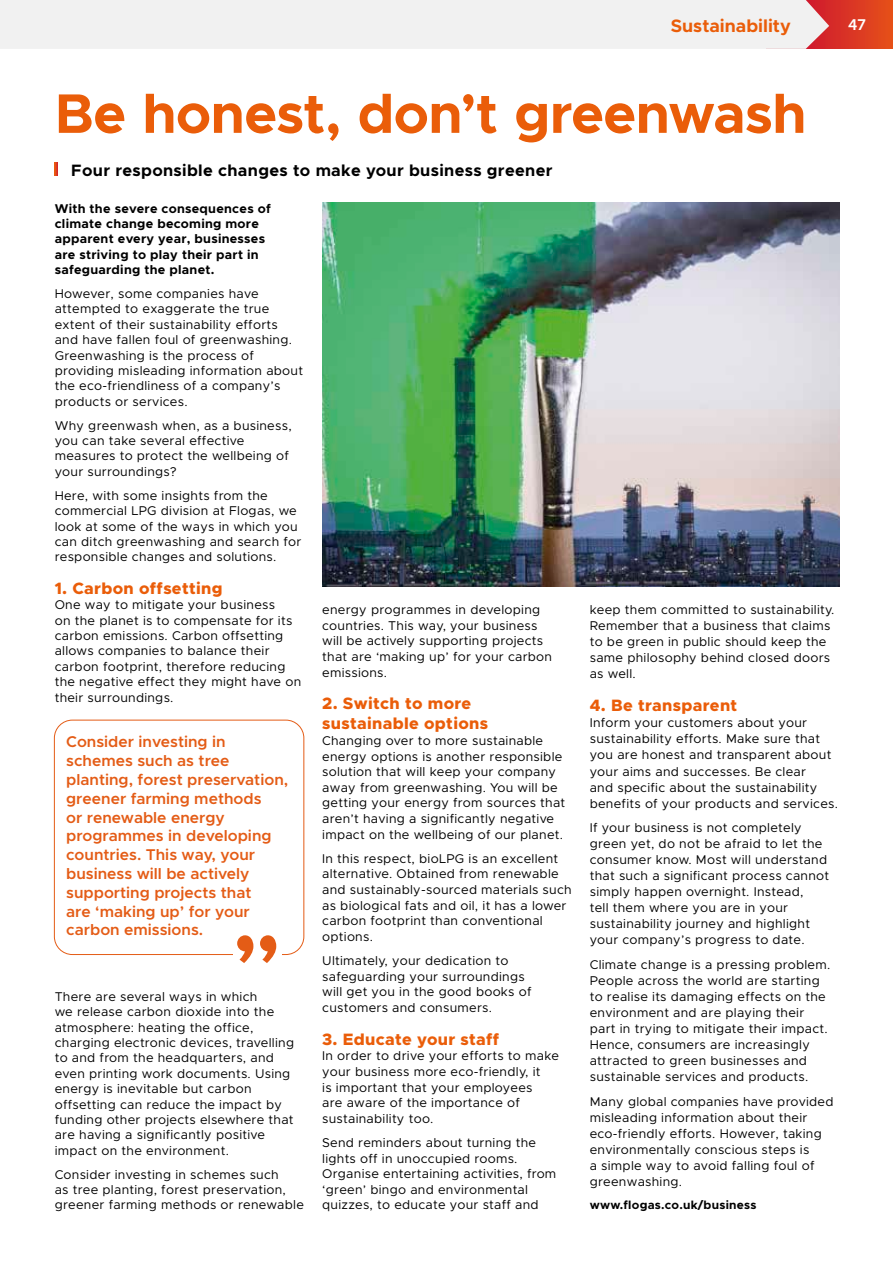
<style>
.page{position:relative;width:893px;height:1263px;background:#fff}
.page>*{position:absolute;margin:0;border:0;box-sizing:border-box;transform-origin:0 0}
.t1{font:700 55.95px "Metropolis";letter-spacing:-.015em;color:#ea5d09}
.t2{font:700 18px "Metropolis";color:#ea5d09}
.t3{font:800 16.5px/20.1px "Metropolis";letter-spacing:.02em;color:#ea5d09}
.t4{font:700 16.5px "Metropolis";letter-spacing:.02em;color:#000}
.t5{font:600 15.6px/18.8px "Metropolis";color:#e45c16}
.t6{font:15.15px "Museo Sans 700";color:#fff}
.t7{font:12.75px/15.5px "Metropolis";letter-spacing:.02em;color:#000}
.t8{font:700 12.75px/15.5px "Metropolis";letter-spacing:.02em;color:#000}
.t9{font:700 12px "Metropolis";letter-spacing:.02em;color:#000}
</style>
<div class="page">
<svg style="left:829px;top:0;width:64px;height:49px"></svg>
<div style="left:0;top:0;width:829px;height:49px;background:#f1f1f1"></div>
<hr style="left:0;top:200px;width:1px;height:248px;background:#000">
<svg style="left:54px;top:162px;width:3px;height:14px"></svg>
<img style="left:322px;top:202px;width:517px;height:385px">
<div style="left:54px;top:720px;width:250px;height:235px;border:1px solid #e45c16;border-radius:18px"></div>
<div style="left:233px;top:928px;width:48px;height:36px;background:#fff"></div>
<svg style="left:237px;top:935px;width:39px;height:28px"></svg>
<h2 class="t2" style="left:671px;top:14px;width:122px">Sustainability</h2>
<p class="t6" style="left:848px;top:16px;width:19px">47</p>
<h1 class="t1" style="left:55px;top:78px;width:753px">Be honest, don’t greenwash</h1>
<p class="t4" style="left:71px;top:159px;width:483px">Four responsible changes to make your business greener</p>
<p class="t8" style="left:55px;top:200px;width:218px">With the severe consequences of climate change becoming more apparent every year, businesses are striving to play their part in safeguarding the planet.</p>
<p class="t7" style="left:55px;top:286px;width:250px">However, some companies have attempted to exaggerate the true extent of their sustainability efforts and have fallen foul of greenwashing.<br>Greenwashing is the process of providing misleading information about the eco-friendliness of a company’s products or services.</p>
<p class="t7" style="left:55px;top:417px;width:238px">Why greenwash when, as a business, you can take several effective measures to protect the wellbeing of your surroundings?</p>
<p class="t7" style="left:55px;top:488px;width:248px">Here, with some insights from the commercial LPG division at Flogas, we look at some of the ways in which you can ditch greenwashing and search for responsible changes and solutions.</p>
<p class="t3" style="left:55px;top:578px;width:169px">1. Carbon offsetting</p>
<p class="t7" style="left:55px;top:597px;width:248px">One way to mitigate your business<br>on the planet is to compensate for its carbon emissions. Carbon offsetting allows companies to balance their carbon footprint, therefore reducing the negative effect they might have on their surroundings.</p>
<p class="t5" style="left:66px;top:732px;width:224px">Consider investing in schemes such as tree planting, forest preservation, greener farming methods<br>or renewable energy programmes in developing countries. This way, your business will be actively supporting projects that<br>are ‘making up’ for your carbon emissions.</p>
<p class="t7" style="left:55px;top:989px;width:241px">There are several ways in which<br>we release carbon dioxide into the atmosphere: heating the office, charging electronic devices, travelling to and from the headquarters, and even printing work documents. Using energy is inevitable but carbon offsetting can reduce the impact by funding other projects elsewhere that are having a significantly positive impact on the environment.</p>
<p class="t7" style="left:55px;top:1166px;width:251px">Consider investing in schemes such<br>as tree planting, forest preservation, greener farming methods or renewable</p>
<p class="t7" style="left:322px;top:602px;width:231px">energy programmes in developing countries. This way, your business will be actively supporting projects that are ‘making up’ for your carbon emissions.</p>
<p class="t3" style="left:322px;top:694px;width:167px">2. Switch to more sustainable options</p>
<p class="t7" style="left:322px;top:733px;width:245px">Changing over to more sustainable energy options is another responsible solution that will keep your company away from greenwashing. You will be getting your energy from sources that aren’t having a significantly negative impact on the wellbeing of our planet.</p>
<p class="t7" style="left:322px;top:851px;width:251px">In this respect, bioLPG is an excellent alternative. Obtained from renewable and sustainably-sourced materials such as biological fats and oil, it has a lower carbon footprint than conventional options.</p>
<p class="t7" style="left:322px;top:953px;width:211px">Ultimately, your dedication to safeguarding your surroundings will get you in the good books of customers and consumers.</p>
<p class="t3" style="left:322px;top:1029px;width:179px">3. Educate your staff</p>
<p class="t7" style="left:322px;top:1048px;width:238px">In order to drive your efforts to make your business more eco-friendly, it<br>is important that your employees<br>are aware of the importance of sustainability too.</p>
<p class="t7" style="left:322px;top:1135px;width:236px">Send reminders about turning the lights off in unoccupied rooms.<br>Organise entertaining activities, from ‘green’ bingo and environmental quizzes, to educate your staff and</p>
<p class="t7" style="left:590px;top:601px;width:246px;line-height:16px">keep them committed to sustainability.<br>Remember that a business that claims to be green in public should keep the same philosophy behind closed doors as well.</p>
<p class="t3" style="left:590px;top:696px;width:149px">4. Be transparent</p>
<p class="t7" style="left:590px;top:715px;width:250px;line-height:16px">Inform your customers about your sustainability efforts. Make sure that you are honest and transparent about your aims and successes. Be clear<br>and specific about the sustainability benefits of your products and services.</p>
<p class="t7" style="left:590px;top:820px;width:241px;line-height:16px">If your business is not completely green yet, do not be afraid to let the consumer know. Most will understand that such a significant process cannot simply happen overnight. Instead,<br>tell them where you are in your sustainability journey and highlight your company’s progress to date.</p>
<p class="t7" style="left:590px;top:956px;width:242px;line-height:16px">Climate change is a pressing problem.<br>People across the world are starting to realise its damaging effects on the environment and are playing their part in trying to mitigate their impact.<br>Hence, consumers are increasingly attracted to green businesses and sustainable services and products.</p>
<p class="t7" style="left:590px;top:1093px;width:245px;line-height:16px">Many global companies have provided misleading information about their eco-friendly efforts. However, taking environmentally conscious steps is<br>a simple way to avoid falling foul of greenwashing.</p>
<p class="t9" style="left:590px;top:1198px;width:168px">www.flogas.co.uk/business</p>
</div>
